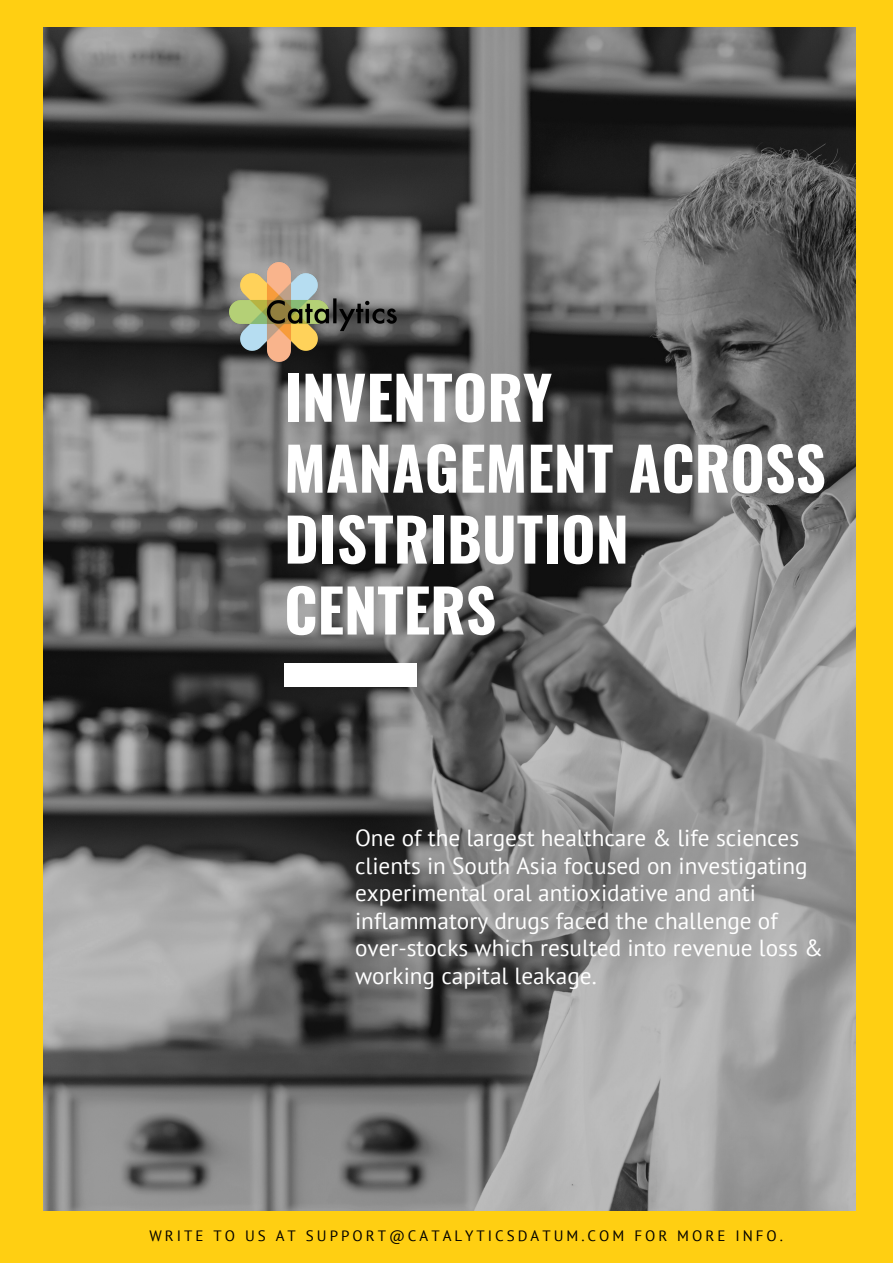
<style>
.page{position:relative;width:893px;height:1263px;background:#ffcf12}
.page>*{position:absolute;margin:0;border:0;box-sizing:border-box;transform-origin:0 0}
.t1{font:700 59.25px/70.9px "Oswald";color:#fff}
.t2{font:23.25px/27.6px "PT Sans";color:#fff}
.t3{font:15px "PT Sans";letter-spacing:.2em;color:#000}
</style>
<div class="page">
<img style="left:43px;top:27px;width:812px;height:1184px">
<div style="left:284px;top:663px;width:133px;height:24px;background:#fff"></div>
<img style="left:154px;top:205px;width:306px;height:217px">
<p class="t1" style="left:284px;top:360px;width:543px">INVENTORY<br>MANAGEMENT ACROSS<br>DISTRIBUTION<br>CENTERS</p>
<p class="t2" style="left:355px;top:824px;width:469px">One of the largest healthcare &amp; life sciences clients in South Asia focused on investigating experimental oral antioxidative and anti inflammatory drugs faced the challenge of over-stocks which resulted into revenue loss &amp; working capital leakage.</p>
<p class="t3" style="left:149px;top:1226px;width:635px">WRITE TO US AT SUPPORT@CATALYTICSDATUM.COM FOR MORE INFO.</p>
</div>
